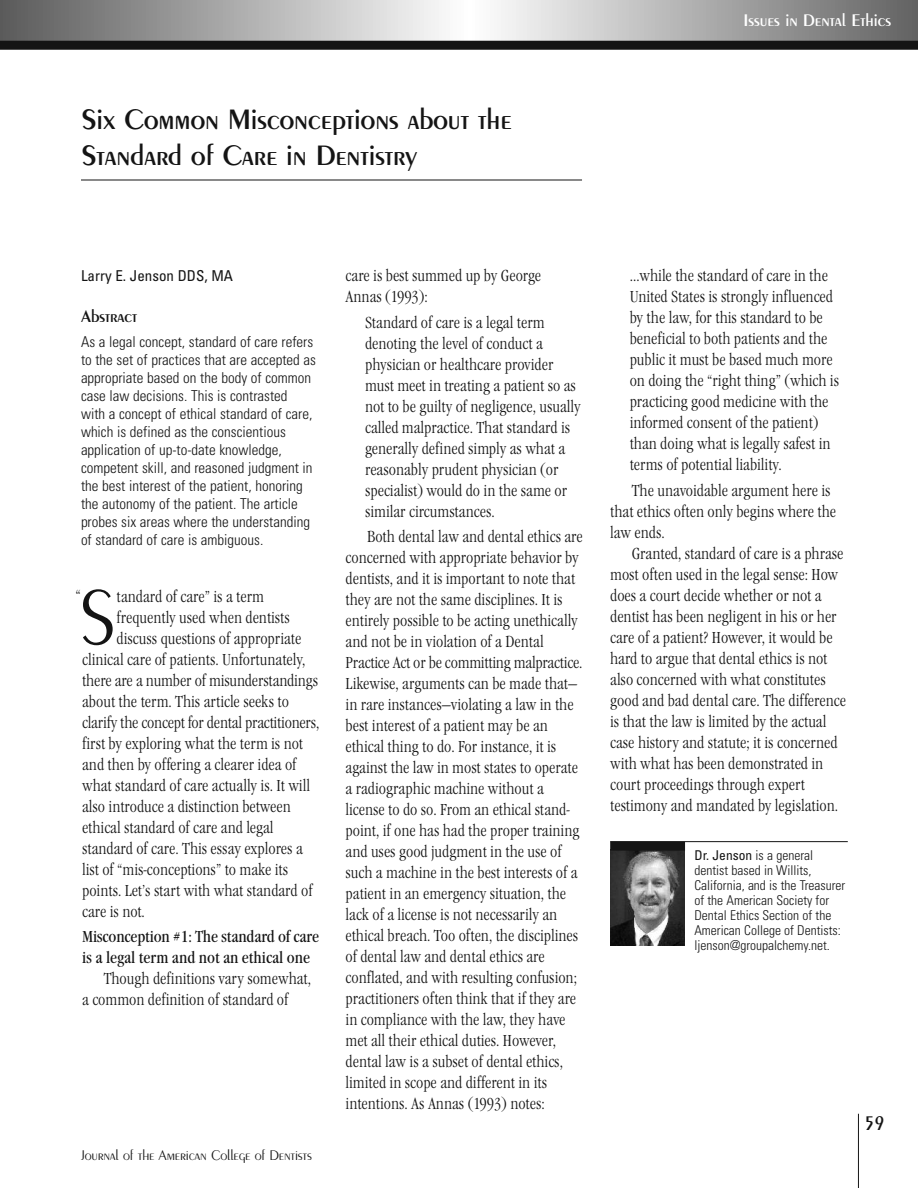
<style>
.page{position:relative;width:918px;height:1188px;background:#fff}
.page>*{position:absolute;margin:0;border:0;box-sizing:border-box;transform-origin:0 0}
.t1{font:300 81.75px "Peignot";color:#141414}
.t2{font:600 30px/36px "Peignot";color:#141414}
.t3{font:600 21px "Peignot";color:#141414;scale:.9 1}
.t4{font:600 18px "Peignot";color:#fff}
.t5{font:600 18px "Peignot";color:#141414}
.t6{font:300 condensed 16.5px/21px "Garamond Itc T";color:#141414}
.t7{font:condensed 16.5px/21px "Garamond Itc T";letter-spacing:-.01em;color:#141414}
.t8{font:300 condensed 15px/18px "Univers";color:#141414}
.t9{font:300 15px "Peignot";letter-spacing:-.01em;color:#141414}
.t10{font:condensed 15px "Univers";color:#141414}
.t11{font:300 condensed 13.5px/15px "Univers";color:#141414}
.s1{font-weight:400}
</style>
<div class="page">
<hr style="left:81px;top:180px;width:501px;height:1px;background:#141414">
<hr style="left:858px;top:1114px;width:1px;height:74px;background:#141414">
<svg style="left:0;top:0;width:918px;height:40px;background:#aeaeae"></svg>
<div style="left:0;top:41px;width:918px;height:9px;background:#141414"></div>
<img style="left:610px;top:851px;width:75px;height:94px">
<hr style="left:610px;top:841px;width:238px;height:1px;background:#141414">
<div style="left:610px;top:842px;width:75px;height:9px;background:#141414"></div>
<h2 class="t2" style="left:81px;top:104px;width:432px">Six Common Misconceptions about the<br>Standard of Care in Dentistry</h2>
<p class="t4" style="left:744px;top:13px;width:149px">Issues in Dental Ethics</p>
<p class="t10" style="left:81px;top:270px;width:154px">Larry E. Jenson DDS, MA</p>
<p class="t5" style="left:81px;top:310px;width:58px">Abstract</p>
<p class="t8" style="left:81px;top:334px;width:237px">As a legal concept, standard of care refers to the set of practices that are accepted as appropriate based on the body of common case law decisions. This is contrasted<br>with a concept of ethical standard of care, which is defined as the conscientious application of up-to-date knowledge, competent skill, and reasoned judgment in the best interest of the patient, honoring the autonomy of the patient. The article probes six areas where the understanding of standard of care is ambiguous.</p>
<h1 class="t1" style="left:79px;top:585px;width:39px">S</h1>
<p class="t6" style="left:117px;top:586px;width:149px">tandard of care” is a term</p>
<p class="t6" style="left:76px;top:585px;width:7px">“</p>
<p class="t6" style="left:117px;top:607px;width:175px">frequently used when dentists</p>
<p class="t6" style="left:117px;top:628px;width:186px">discuss questions of appropriate</p>
<p class="t6" style="left:82px;top:649px;width:225px">clinical care of patients. Unfortunately,</p>
<p class="t6" style="left:82px;top:670px;width:237px">there are a number of misunderstandings</p>
<p class="t6" style="left:82px;top:691px;width:208px">about the term. This article seeks to</p>
<p class="t6" style="left:82px;top:712px;width:239px">clarify the concept for dental practitioners,</p>
<p class="t6" style="left:82px;top:733px;width:222px">first by exploring what the term is not</p>
<p class="t6" style="left:82px;top:754px;width:216px">and then by offering a clearer idea of</p>
<p class="t6" style="left:82px;top:775px;width:229px">what standard of care actually is. It will</p>
<p class="t6" style="left:82px;top:796px;width:210px">also introduce a distinction between</p>
<p class="t6" style="left:82px;top:817px;width:193px">ethical standard of care and legal</p>
<p class="t6" style="left:82px;top:838px;width:222px">standard of care. This essay explores a</p>
<p class="t6" style="left:82px;top:859px;width:207px">list of “mis-conceptions” to make its</p>
<p class="t6" style="left:82px;top:880px;width:232px">points. Let’s start with what standard of</p>
<p class="t6" style="left:82px;top:901px;width:64px">care is not.</p>
<p class="t7" style="left:82px;top:926px;width:238px">Misconception #1: The standard of care is a legal term and not an ethical one</p>
<p class="t6" style="left:82px;top:968px;width:230px;text-indent:22px">Though definitions vary somewhat, a common definition of standard of</p>
<p class="t9" style="left:81px;top:1150px;width:232px">Journal of the American College of Dentists</p>
<p class="t6" style="left:346px;top:265px;width:197px">care is best summed up by George<br>Annas (1993):</p>
<p class="t6" style="left:365px;top:312px;width:217px">Standard of care is a legal term denoting the level of conduct a physician or healthcare provider must meet in treating a patient so as not to be guilty of negligence, usually called malpractice. That standard is generally defined simply as what a reasonably prudent physician (or specialist) would do in the same or similar circumstances.</p>
<p class="t6" style="left:346px;top:526px;width:239px;text-indent:22px">Both dental law and dental ethics are concerned with appropriate behavior by dentists, and it is important to note that they are not the same disciplines. It is entirely possible to be acting unethically and not be in violation of a Dental Practice Act or be committing malpractice.<br>Likewise, arguments can be made that— in rare instances—violating a law in the best interest of a patient may be an ethical thing to do. For instance, it is against the law in most states to operate a radiographic machine without a license to do so. From an ethical stand&shy;point, if one has had the proper training and uses good judgment in the use of such a machine in the best interests of a patient in an emergency situation, the lack of a license is not necessarily an ethical breach. Too often, the disciplines of dental law and dental ethics are conflated, and with resulting confusion; practitioners often think that if they are in compliance with the law, they have met all their ethical duties. However, dental law is a subset of dental ethics, limited in scope and different in its intentions. As Annas (1993) notes:</p>
<p class="t6" style="left:630px;top:265px;width:211px">…while the standard of care in the United States is strongly influenced by the law, for this standard to be beneficial to both patients and the public it must be based much more on doing the “right thing” (which is practicing good medicine with the informed consent of the patient) than doing what is legally safest in terms of potential liability.</p>
<p class="t6" style="left:610px;top:480px;width:227px;text-indent:22px">The unavoidable argument here is that ethics often only begins where the law ends.</p>
<p class="t6" style="left:610px;top:543px;width:237px;text-indent:22px">Granted, standard of care is a phrase most often used in the legal sense: How does a court decide whether or not a dentist has been negligent in his or her care of a patient? However, it would be hard to argue that dental ethics is not also concerned with what constitutes good and bad dental care. The difference is that the law is limited by the actual case history and statute; it is concerned with what has been demonstrated in court proceedings through expert testimony and mandated by legislation.</p>
<p class="t11" style="left:694px;top:849px;width:152px"><span class="s1">Dr. Jenson</span> is a general dentist based in Willits,<br>California, and is the Treasurer of the American Society for<br>Dental Ethics Section of the<br>American College of Dentists: ljenson@groupalchemy.net.</p>
<p class="t3" style="left:864px;top:1115px;width:24px">59</p>
</div>
